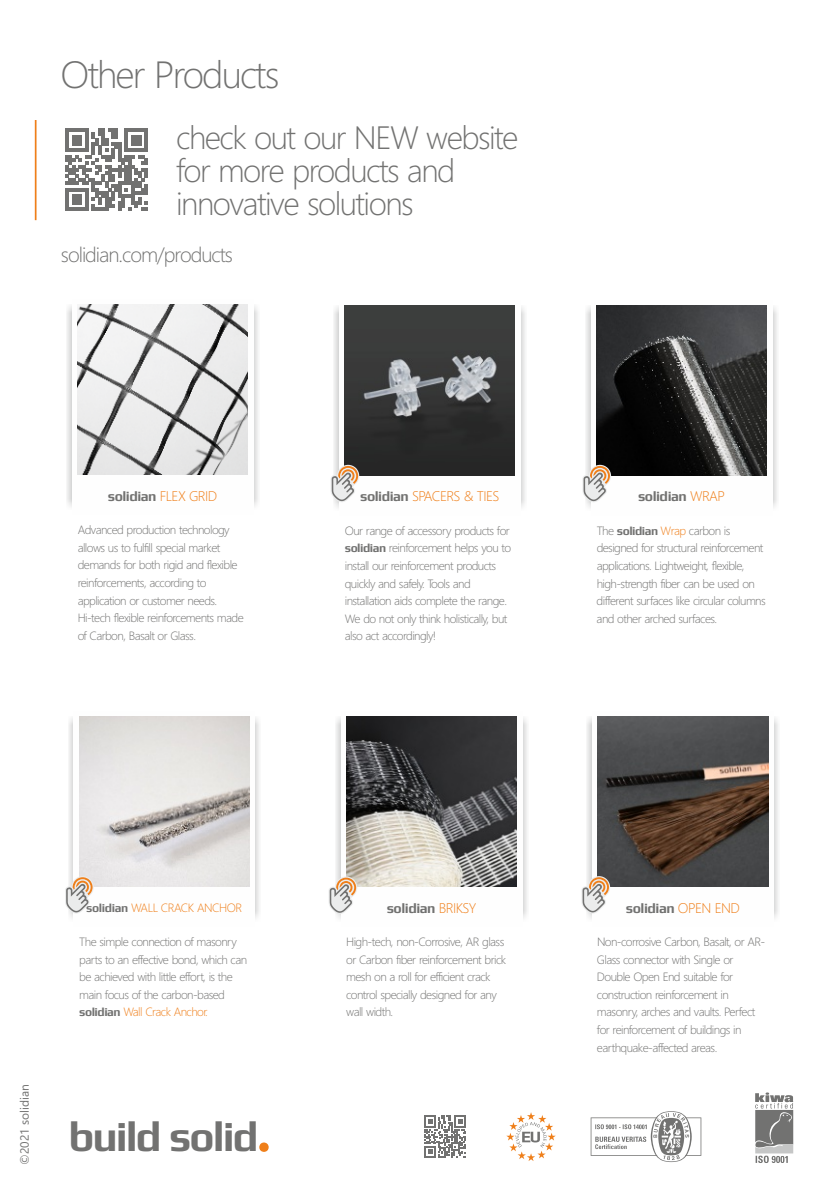
<style>
.page{position:relative;width:840px;height:1191px;background:#fff}
.page>*{position:absolute;margin:0;border:0;box-sizing:border-box;transform-origin:0 0}
.t1{font:700 42.4px "Play";letter-spacing:-.045em;color:#727271}
.t2{font:300 38px "Segoe UI";letter-spacing:-.05em;color:#727271}
.t3{font:300 32.4px/33.2px "Segoe UI";letter-spacing:-.05em;color:#727271}
.t4{font:300 20.8px "Segoe UI";letter-spacing:-.05em;color:#727271}
.t5{font:700 14px "Play";letter-spacing:-.035em;color:#727271}
.t6{font:300 14px "Segoe UI";letter-spacing:-.04em;color:#ef7f1a}
.t7{font:300 12px/17.6px "Segoe UI";letter-spacing:-.05em;color:#727271}
.t8{font:300 12px "Segoe UI";letter-spacing:-.04em;color:#ef7f1a}
.t9{font:12px "Segoe UI";color:#727271}
.s1{font-family:"Segoe UI";font-weight:300;color:#ef7f1a}
.s2{font-family:"Play";font-weight:700;color:#727271}
.s3{font-family:"Play";font-weight:700}
.s4{color:#ef7f1a}
.s5{font-family:"Arial Rounded MT Bold";font-weight:400;font-size:63.6px;color:#ef7f1a}
</style>
<div class="page">
<svg style="left:65px;top:129px;width:83px;height:82px"></svg>
<hr style="left:35px;top:120px;width:1px;height:100px;background:#ef7f1a">
<svg style="left:506px;top:1112px;width:49px;height:49px"></svg>
<svg style="left:424px;top:1115px;width:42px;height:42px"></svg>
<svg style="left:755px;top:1092px;width:37px;height:71px"></svg>
<svg style="left:590px;top:1111px;width:111px;height:51px"></svg>
<img style="left:344px;top:305px;width:170px;height:170px">
<svg style="left:331px;top:465px;width:28px;height:37px"></svg>
<img style="left:346px;top:716px;width:170px;height:170px">
<svg style="left:329px;top:876px;width:28px;height:38px"></svg>
<img style="left:597px;top:716px;width:170px;height:170px">
<svg style="left:581px;top:876px;width:28px;height:37px"></svg>
<img style="left:77px;top:305px;width:170px;height:170px">
<img style="left:596px;top:305px;width:170px;height:170px">
<svg style="left:582px;top:465px;width:28px;height:37px"></svg>
<img style="left:79px;top:716px;width:170px;height:170px">
<svg style="left:65px;top:876px;width:29px;height:37px"></svg>
<h2 class="t2" style="left:61px;top:60px;width:220px">Other Products</h2>
<h3 class="t3" style="left:176px;top:124px;width:344px">check out our NEW website for more products and innovative solutions</h3>
<h3 class="t4" style="left:61px;top:247px;width:173px">solidian.com/products</h3>
<p class="t5" style="left:108px;top:488px;width:111px">solidian <span class="s1">FLEX GRID</span></p>
<p class="t7" style="left:78px;top:522px;width:167px">Advanced production technology allows us to fulfill special market demands for both rigid and flexible reinforcements, according to application or customer needs.<br>Hi-tech flexible reinforcements made of Carbon, Basalt or Glass.</p>
<p class="t6" style="left:360px;top:491px;width:141px"><span class="s2">solidian</span> SPACERS &amp; TIES</p>
<p class="t7" style="left:344px;top:523px;width:168px">Our range of accessory products for <span class="s3">solidian</span> reinforcement helps you to install our reinforcement products quickly and safely. Tools and installation aids complete the range.<br>We do not only think holistically, but also act accordingly!</p>
<p class="t5" style="left:637px;top:488px;width:88px">solidian <span class="s1">WRAP</span></p>
<p class="t7" style="left:596px;top:523px;width:170px">The <span class="s3">solidian</span> <span class="s4">Wrap</span> carbon is designed for structural reinforcement applications. Lightweight, flexible, high-strength fiber can be used on different surfaces like circular columns and other arched surfaces.</p>
<p class="t9" style="left:20px;top:1164px;width:82px;rotate:-90deg">©2021 solidian</p>
<p class="t8" style="left:86px;top:903px;width:157px"><span class="s2">solidian</span> WALL CRACK ANCHOR</p>
<p class="t7" style="left:79px;top:934px;width:169px">The simple connection of masonry parts to an effective bond, which can be achieved with little effort, is the main focus of the carbon-based <span class="s3">solidian</span> <span class="s4">Wall Crack Anchor.</span></p>
<h1 class="t1" style="left:68px;top:1111px;width:207px">build solid<span class="s5">.</span></h1>
<p class="t5" style="left:386px;top:899px;width:91px">solidian <span class="s1">BRIKSY</span></p>
<p class="t7" style="left:346px;top:934px;width:161px">High-tech, non-Corrosive, AR glass or Carbon fiber reinforcement brick mesh on a roll for efficient crack control specially designed for any wall width.</p>
<p class="t5" style="left:625px;top:899px;width:115px">solidian <span class="s1">OPEN END</span></p>
<p class="t7" style="left:596px;top:934px;width:170px">Non-corrosive Carbon, Basalt, or AR-<br>Glass connector with Single or<br>Double Open End suitable for construction reinforcement in masonry, arches and vaults. Perfect for reinforcement of buildings in earthquake-affected areas.</p>
</div>
